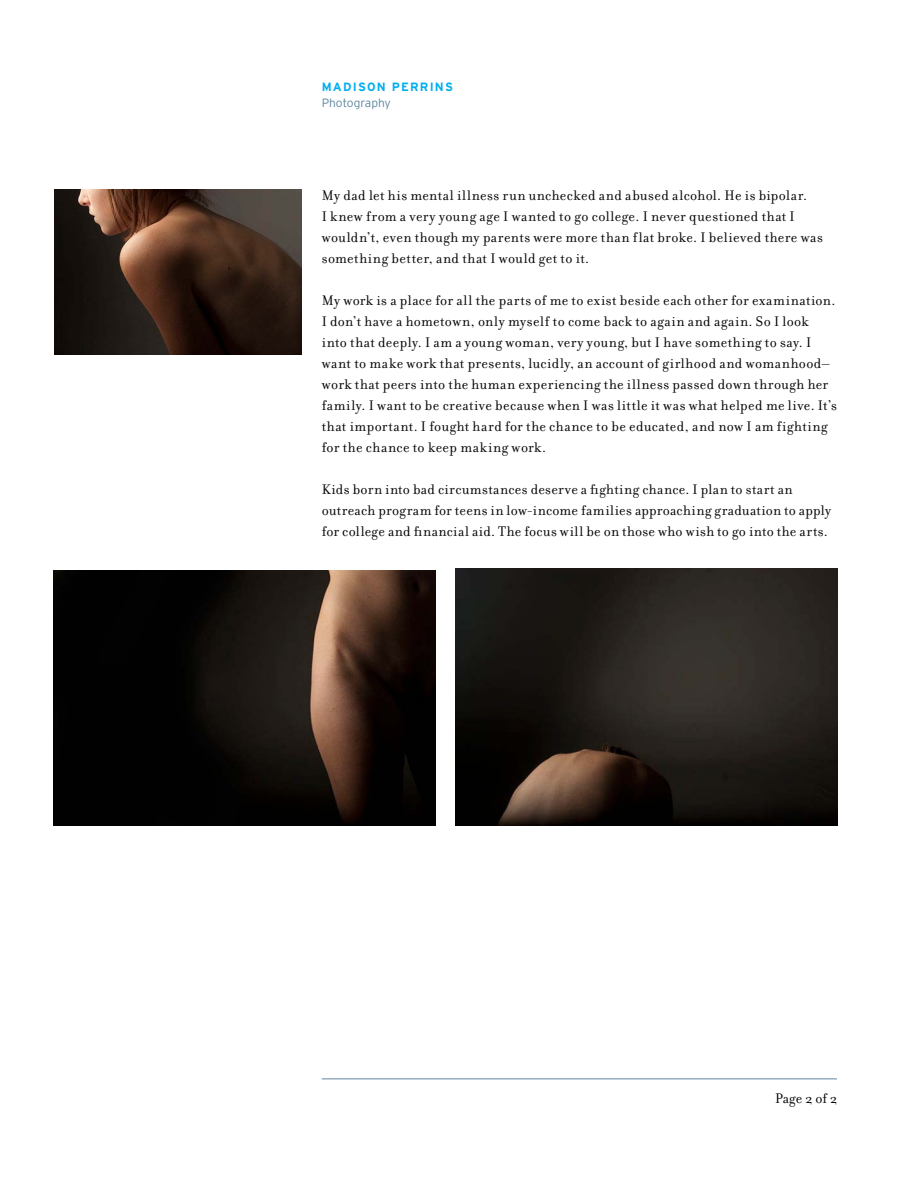
<style>
.page{position:relative;width:918px;height:1188px;background:#fff}
.page>*{position:absolute;margin:0;border:0;box-sizing:border-box;transform-origin:0 0}
.t1{font:15px/21px "Filosofia";letter-spacing:.03em;color:#000}
.t2{font:700 12px "Interstate";letter-spacing:.1em;color:#00aeef}
.t3{font:300 12px "Interstate";color:#5d87a1}
</style>
<div class="page">
<hr style="left:322px;top:1078px;width:515px;height:1px;background:#5d87a1">
<img style="left:54px;top:189px;width:247px;height:166px">
<img style="left:54px;top:570px;width:381px;height:256px">
<img style="left:456px;top:568px;width:381px;height:257px">
<p class="t2" style="left:322px;top:80px;width:131px">MADISON PERRI NS</p>
<p class="t3" style="left:322px;top:96px;width:71px">Photography</p>
<p class="t1" style="left:322px;top:185px;width:503px">My dad let his mental illness run unchecked and abused alcohol. He is bipolar.<br>I knew from a very young age I wanted to go college. I never questioned that I wouldn’t, even though my parents were more than flat broke. I believed there was something better, and that I would get to it.</p>
<p class="t1" style="left:322px;top:290px;width:517px">My work is a place for all the parts of me to exist beside each other for examination.<br>I don’t have a hometown, only myself to come back to again and again. So I look into that deeply. I am a young woman, very young, but I have something to say. I want to make work that presents, lucidly, an account of girlhood and womanhood– work that peers into the human experiencing the illness passed down through her family. I want to be creative because when I was little it was what helped me live. It’s that important. I fought hard for the chance to be educated, and now I am fighting for the chance to keep making work.</p>
<p class="t1" style="left:322px;top:479px;width:511px">Kids born into bad circumstances deserve a fighting chance. I plan to start an outreach program for teens in low-income families approaching graduation to apply for college and financial aid. The focus will be on those who wish to go into the arts.</p>
<p class="t1" style="left:775px;top:1088px;width:63px">Page 2 of 2</p>
</div>
